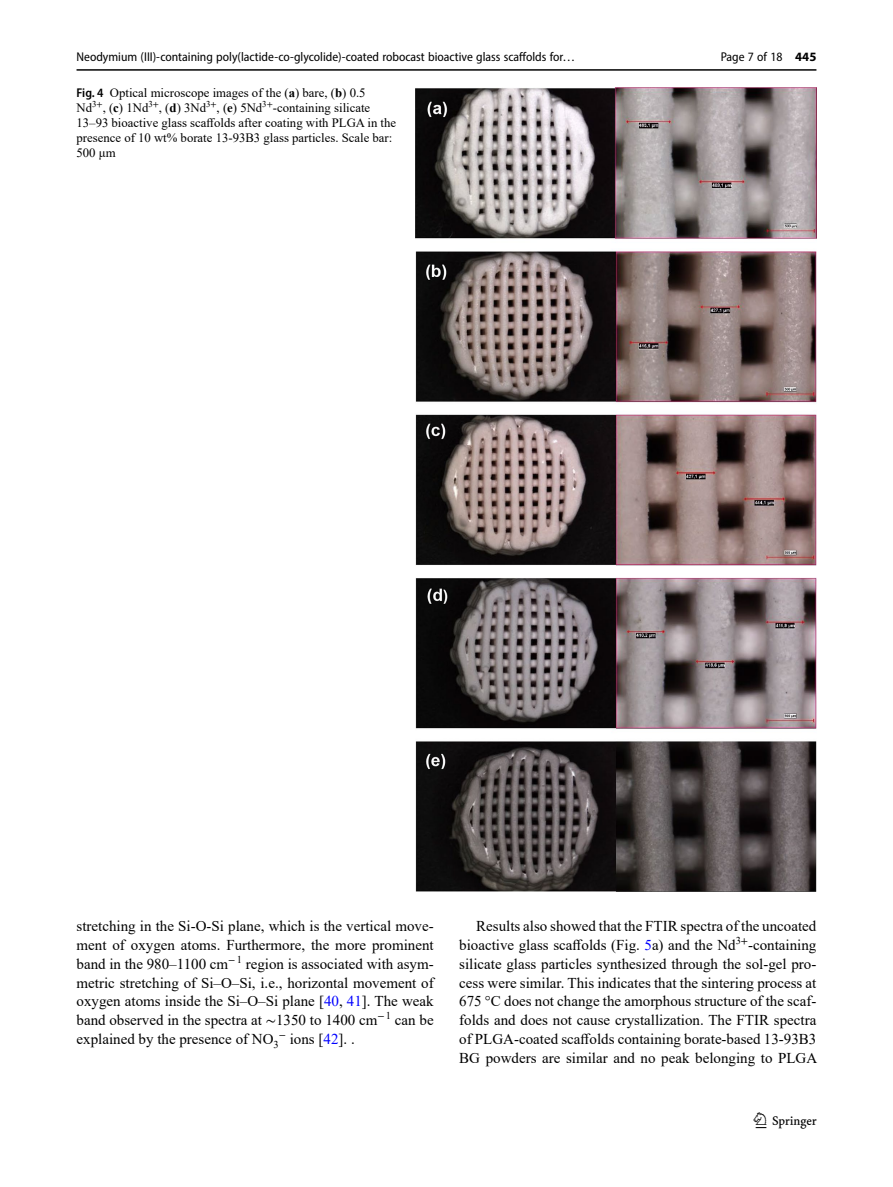
<style>
.page{position:relative;width:893px;height:1187px;background:#fff}
.page>*{position:absolute;margin:0;border:0;box-sizing:border-box;transform-origin:0 0}
.t1{font:22.5px "Springnew";color:#000}
.Body_Text_Indent{font:15px/18.8px "Times New Roman";color:#000;text-align:justify}
.Figure_Caption_Side{font:12.75px/15px "Times New Roman";color:#000}
.t2{font:semi-condensed 12.75px "Myriad Pro";color:#000}
.s1{font-family:"Myriad Pro";font-weight:600;font-stretch:semi-condensed}
.s2{font-weight:700}
.s3{font-weight:700;font-stretch:normal}
.s4{color:#00f}
.s5{font-family:"STIX"}
</style>
<div class="page">
<hr style="left:77px;top:69px;width:739px;height:2px;background:#000">
<img style="left:415px;top:87px;width:401px;height:804px">
<p class="t2" style="left:77px;top:49px;width:500px">Neodymium (III)-containing poly(lactide-co-glycolide)-coated robocast bioactive glass scaffolds for…</p>
<p class="Figure_Caption_Side" style="left:77px;top:84px;width:321px"><span class="s1">Fig. 4</span> Optical microscope images of the (<span class="s2">a</span>) bare, (<span class="s2">b</span>) 0.5<br>Nd<sup>3</sup><sup>+</sup>, (<span class="s2">c</span>) 1Nd<sup>3</sup><sup>+</sup>, (<span class="s2">d</span>) 3Nd<sup>3</sup><sup>+</sup>, (<span class="s2">e</span>) 5Nd<sup>3</sup><sup>+</sup>-containing silicate 13–93 bioactive glass scaffolds after coating with PLGA in the presence of 10 wt% borate 13-93B3 glass particles. Scale bar:<br>500 μm</p>
<p class="t2" style="left:721px;top:49px;width:97px">Page 7 of 18 <span class="s3">445</span></p>
<p class="Body_Text_Indent" style="left:77px;top:916px;width:359px">stretching in the Si-O-Si plane, which is the vertical move&shy;ment of oxygen atoms. Furthermore, the more prominent band in the 980–1100 cm<sup>−</sup><sup>1</sup> region is associated with asym&shy;metric stretching of Si–O–Si, i.e., horizontal movement of oxygen atoms inside the Si–O–Si plane [<span class="s4">40</span>, <span class="s4">41</span>]. The weak band observed in the spectra at <span class="s5">∼</span>1350 to 1400 cm<sup>−</sup><sup>1</sup> can be explained by the presence of NO<sub>3</sub><sup>−</sup> ions [<span class="s4">42</span>]. .</p>
<p class="Body_Text_Indent" style="left:459px;top:916px;width:360px;text-indent:17px">Results also showed that the FTIR spectra of the uncoated bioactive glass scaffolds (Fig. <span class="s4">5</span>a) and the Nd<sup>3</sup><sup>+</sup>-containing silicate glass particles synthesized through the sol-gel pro&shy;cess were similar. This indicates that the sintering process at 675 °C does not change the amorphous structure of the scaf&shy;folds and does not cause crystallization. The FTIR spectra of PLGA-coated scaffolds containing borate-based 13-93B3<br>BG powders are similar and no peak belonging to PLGA</p>
<h1 class="t1" style="left:756px;top:1107px;width:63px">1 3</h1>
</div>
